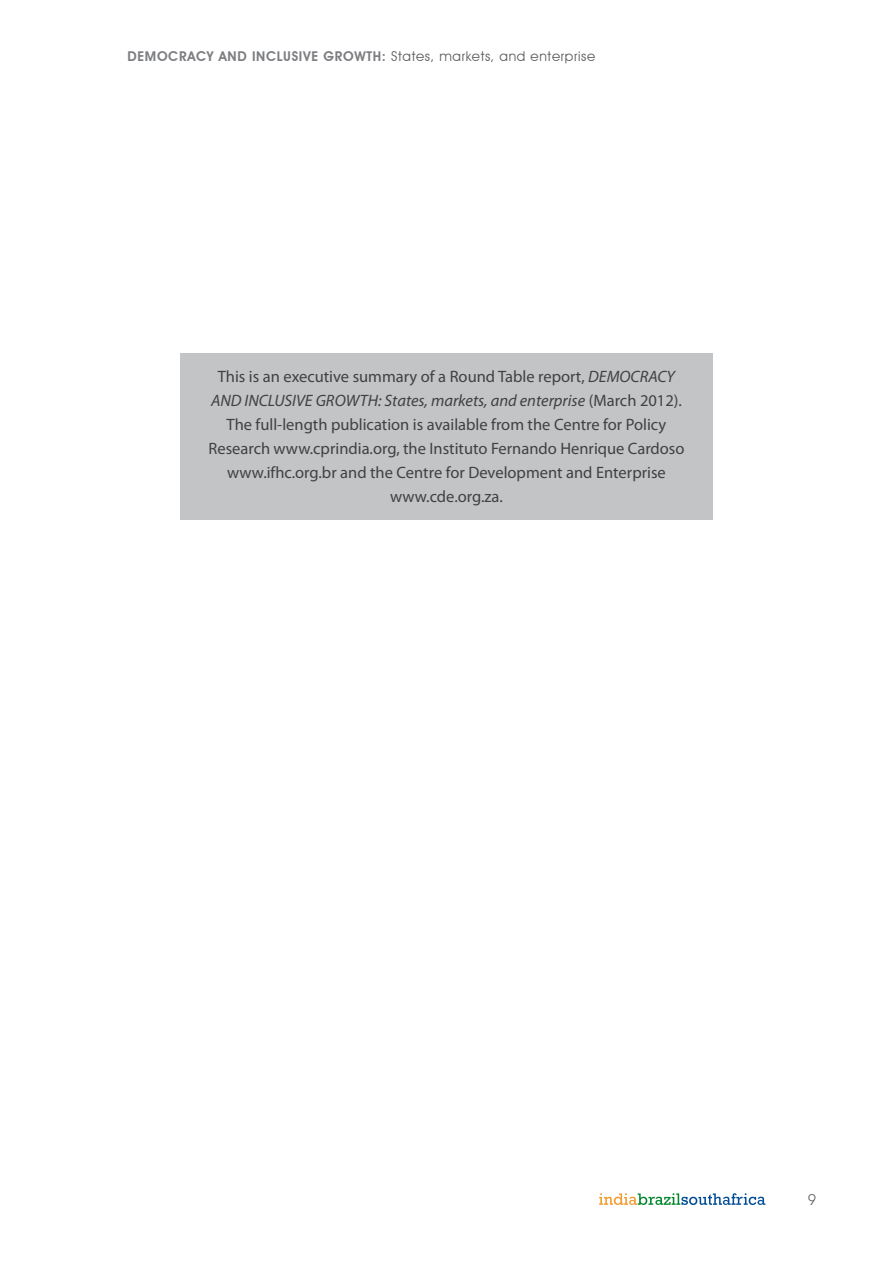
<style>
.page{position:relative;width:893px;height:1263px;background:#fff}
.page>*{position:absolute;margin:0;border:0;box-sizing:border-box;transform-origin:0 0}
.t1{font:16.5px/24px "Myriad Pro";color:#414042;text-align:center}
.t2{font:15px "Avant Garde IT Cby BT";color:#6d6e71}
.t3{font:600 13.5px "Avant Garde IT Cby BT";letter-spacing:.05em;color:#7c7e81}
.s1{font-weight:400;color:#5d5d60}
.s2{font-style:italic}
</style>
<div class="page">
<svg style="left:599px;top:1193px;width:166px;height:12px"></svg>
<div style="left:180px;top:353px;width:533px;height:166px;background:#c2c4c6"></div>
<p class="t3" style="left:128px;top:48px;width:469px">DEMOCRACY AND INCLUSIVE GROWTH: <span class="s1">States, markets, and enterprise</span></p>
<p class="t1" style="left:208px;top:364px;width:478px">This is an executive summary of a Round Table report, <span class="s2">DEMOCRACY AND INCLUSIVE GROWTH: States, markets, and enterprise</span> (March 2012).<br>The full-length publication is available from the Centre for Policy Research www.cprindia.org, the Instituto Fernando Henrique Cardoso www.ifhc.org.br and the Centre for Development and Enterprise www.cde.org.za.</p>
<p class="t2" style="left:808px;top:1190px;width:10px">9</p>
</div>
